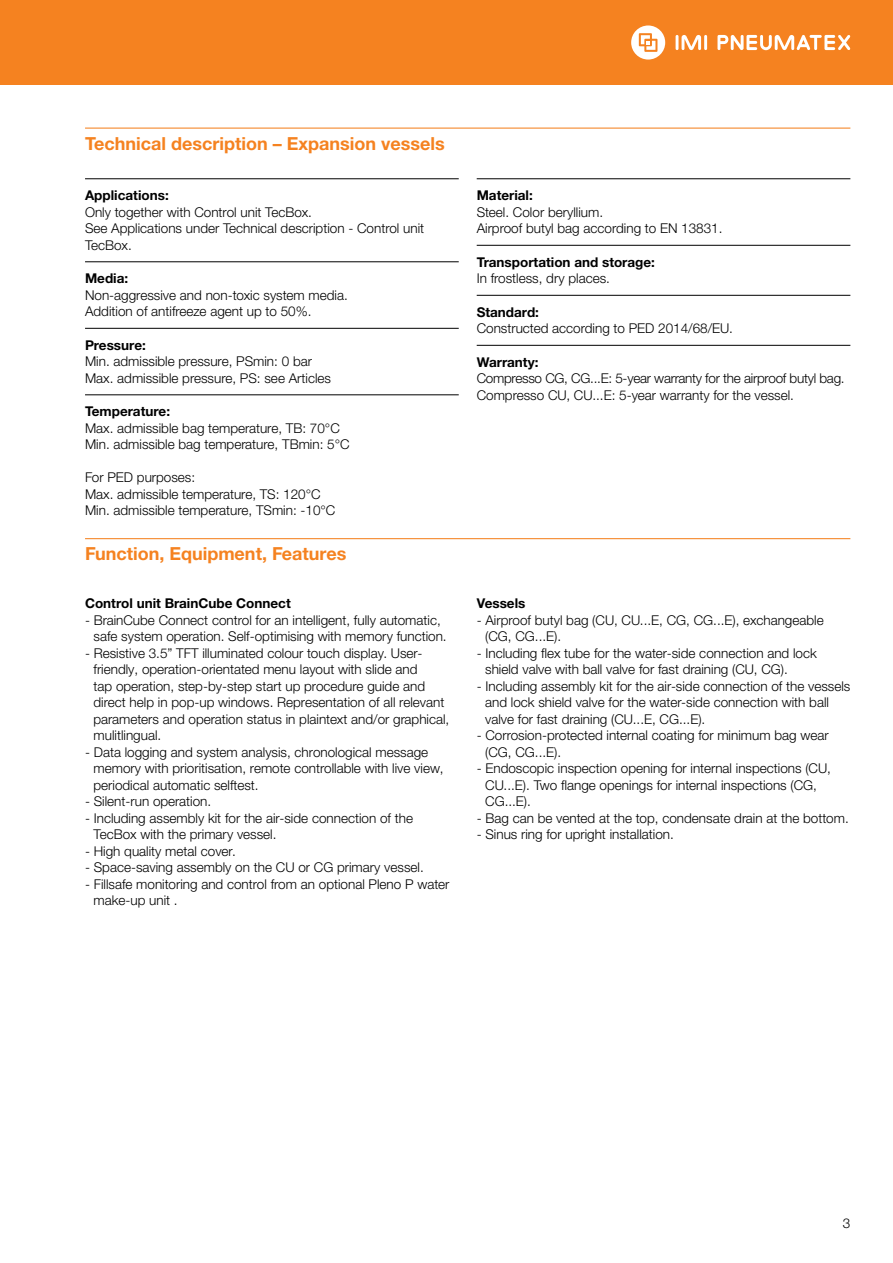
<style>
.page{position:relative;width:893px;height:1263px;background:#fff}
.page>*{position:absolute;margin:0;border:0;box-sizing:border-box;transform-origin:0 0}
.t1{font:700 18px "Helvetica Neue LTW1 G";color:#f58220}
.t2{font:300 13.5px/16.5px "Helvetica Neue LTW1 G";color:#000}
.t3{font:700 13.5px "Helvetica Neue LTW1 G";color:#000}
.t4{font:300 13.5px/16.5px "Helvetica Neue LTW1 G";letter-spacing:-.02em;color:#000}
</style>
<div class="page">
<div style="left:0;top:0;width:893px;height:85px;background:#f58220"></div>
<hr style="left:704px;top:35px;width:3px;height:15px;background:#fff">
<svg style="left:676px;top:35px;width:25px;height:15px"></svg>
<svg style="left:631px;top:25px;width:34px;height:35px"></svg>
<svg style="left:717px;top:35px;width:133px;height:15px"></svg>
<hr style="left:85px;top:128px;width:765px;height:1px;background:#f58220">
<hr style="left:85px;top:178px;width:374px;height:1px;background:#000">
<hr style="left:85px;top:261px;width:374px;height:1px;background:#000">
<hr style="left:85px;top:328px;width:374px;height:1px;background:#000">
<hr style="left:85px;top:394px;width:374px;height:1px;background:#000">
<hr style="left:477px;top:178px;width:373px;height:1px;background:#000">
<hr style="left:477px;top:245px;width:373px;height:1px;background:#000">
<hr style="left:477px;top:295px;width:373px;height:1px;background:#000">
<hr style="left:477px;top:345px;width:373px;height:1px;background:#000">
<hr style="left:85px;top:538px;width:765px;height:1px;background:#f58220">
<h1 class="t1" style="left:85px;top:132px;width:361px">Technical description – Expansion vessels</h1>
<p class="t3" style="left:85px;top:187px;width:85px">Applications:</p>
<p class="t2" style="left:85px;top:204px;width:341px">Only together with Control unit TecBox.<br>See Applications under Technical description - Control unit<br>TecBox.</p>
<p class="t3" style="left:85px;top:270px;width:45px">Media:</p>
<p class="t2" style="left:85px;top:287px;width:264px">Non-aggressive and non-toxic system media.<br>Addition of antifreeze agent up to 50%.</p>
<p class="t3" style="left:85px;top:337px;width:62px">Pressure:</p>
<p class="t2" style="left:85px;top:353px;width:248px">Min. admissible pressure, PSmin: 0 bar<br>Max. admissible pressure, PS: see Articles</p>
<p class="t3" style="left:85px;top:403px;width:87px">Temperature:</p>
<p class="t2" style="left:85px;top:420px;width:266px">Max. admissible bag temperature, TB: 70°C<br>Min. admissible bag temperature, TBmin: 5°C</p>
<p class="t2" style="left:85px;top:469px;width:252px">For PED purposes:<br>Max. admissible temperature, TS: 120°C<br>Min. admissible temperature, TSmin: -10°C</p>
<h1 class="t1" style="left:85px;top:543px;width:263px">Function, Equipment, Features</h1>
<p class="t3" style="left:85px;top:595px;width:207px">Control unit BrainCube Connect</p>
<p class="t2" style="left:94px;top:612px;width:355px;text-indent:-9px">- BrainCube Connect control for an intelligent, fully automatic, safe system operation. Self-optimising with memory function.</p>
<p class="t2" style="left:94px;top:645px;width:357px;text-indent:-9px">- Resistive 3.5” TFT illuminated colour touch display. User&shy;friendly, operation-orientated menu layout with slide and<br>tap operation, step-by-step start up procedure guide and direct help in pop-up windows. Representation of all relevant parameters and operation status in plaintext and/or graphical, mulitlingual.</p>
<p class="t2" style="left:94px;top:744px;width:351px;text-indent:-9px">- Data logging and system analysis, chronological message memory with prioritisation, remote controllable with live view, periodical automatic selftest.</p>
<p class="t2" style="left:85px;top:793px;width:128px">- Silent-run operation.</p>
<p class="t2" style="left:94px;top:810px;width:321px;text-indent:-9px">- Including assembly kit for the air-side connection of the<br>TecBox with the primary vessel.</p>
<p class="t2" style="left:85px;top:843px;width:152px">- High quality metal cover.</p>
<p class="t2" style="left:85px;top:859px;width:340px">- Space-saving assembly on the CU or CG primary vessel.</p>
<p class="t2" style="left:94px;top:876px;width:357px;text-indent:-9px">- Fillsafe monitoring and control from an optional Pleno P water make-up unit .</p>
<p class="t3" style="left:477px;top:187px;width:58px">Material:</p>
<p class="t2" style="left:477px;top:204px;width:247px">Steel. Color beryllium.<br>Airproof butyl bag according to EN 13831.</p>
<p class="t3" style="left:477px;top:254px;width:180px">Transportation and storage:</p>
<p class="t2" style="left:477px;top:270px;width:135px">In frostless, dry places.</p>
<p class="t3" style="left:477px;top:304px;width:64px">Standard:</p>
<p class="t2" style="left:477px;top:320px;width:258px">Constructed according to PED 2014/68/EU.</p>
<p class="t3" style="left:477px;top:354px;width:63px">Warranty:</p>
<p class="t4" style="left:477px;top:370px;width:369px">Compresso CG, CG...E: 5-year warranty for the airproof butyl bag.<br>Compresso CU, CU...E: 5-year warranty for the vessel.</p>
<p class="t3" style="left:477px;top:595px;width:50px">Vessels</p>
<p class="t2" style="left:485px;top:611px;width:340px;text-indent:-9px">- Airproof butyl bag (CU, CU...E, CG, CG...E), exchangeable (CG, CG...E).</p>
<p class="t2" style="left:485px;top:644px;width:333px;text-indent:-9px">- Including flex tube for the water-side connection and lock shield valve with ball valve for fast draining (CU, CG).</p>
<p class="t2" style="left:485px;top:677px;width:367px;text-indent:-9px">- Including assembly kit for the air-side connection of the vessels and lock shield valve for the water-side connection with ball valve for fast draining (CU...E, CG...E).</p>
<p class="t2" style="left:485px;top:727px;width:345px;text-indent:-9px">- Corrosion-protected internal coating for minimum bag wear (CG, CG...E).</p>
<p class="t2" style="left:485px;top:760px;width:347px;text-indent:-9px">- Endoscopic inspection opening for internal inspections (CU,<br>CU...E). Two flange openings for internal inspections (CG,<br>CG...E).</p>
<p class="t2" style="left:477px;top:809px;width:374px">- Bag can be vented at the top, condensate drain at the bottom.</p>
<p class="t2" style="left:477px;top:826px;width:199px">- Sinus ring for upright installation.</p>
<p class="t2" style="left:843px;top:1215px;width:9px">3</p>
</div>
